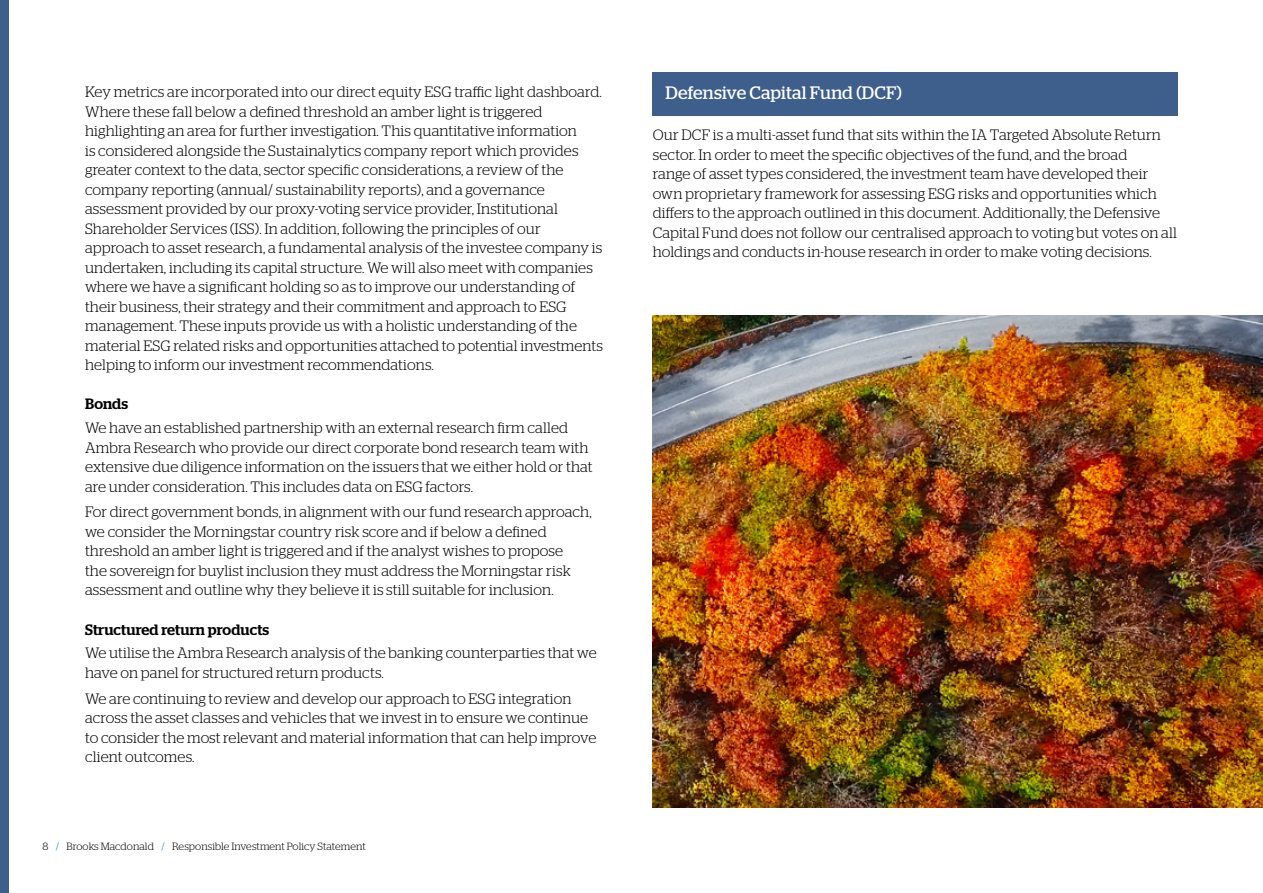
<style>
.page{position:relative;width:1263px;height:893px;background:#fff}
.page>*{position:absolute;margin:0;border:0;box-sizing:border-box;transform-origin:0 0}
.t1{font:18px "Stag";letter-spacing:.01em;color:#fff}
.t2{font:300 15px/19.5px "Stag";letter-spacing:.01em;color:#000}
.t3{font:500 15px "Stag";letter-spacing:.01em;color:#000}
.t4{font:300 10.5px "Stag";letter-spacing:.005em;color:#000}
.s1{color:#0081b6}
</style>
<div class="page">
<div style="left:653px;top:72px;width:525px;height:44px;background:#3e5e8b"></div>
<div style="left:0;top:0;width:9px;height:893px;background:#3e5e8b"></div>
<img style="left:653px;top:315px;width:610px;height:493px">
<p class="t2" style="left:85px;top:82px;width:519px">Key metrics are incorporated into our direct equity ESG traffic light dashboard.<br>Where these fall below a defined threshold an amber light is triggered highlighting an area for further investigation. This quantitative information<br>is considered alongside the Sustainalytics company report which provides greater context to the data, sector specific considerations, a review of the company reporting (annual/ sustainability reports), and a governance assessment provided by our proxy-voting service provider, Institutional Shareholder Services (ISS). In addition, following the principles of our approach to asset research, a fundamental analysis of the investee company is undertaken, including its capital structure. We will also meet with companies where we have a significant holding so as to improve our understanding of their business, their strategy and their commitment and approach to ESG management. These inputs provide us with a holistic understanding of the material ESG related risks and opportunities attached to potential investments helping to inform our investment recommendations.</p>
<p class="t3" style="left:85px;top:395px;width:45px">Bonds</p>
<p class="t2" style="left:85px;top:418px;width:509px">We have an established partnership with an external research firm called Ambra Research who provide our direct corporate bond research team with extensive due diligence information on the issuers that we either hold or that are under consideration. This includes data on ESG factors.</p>
<p class="t2" style="left:85px;top:502px;width:508px">For direct government bonds, in alignment with our fund research approach, we consider the Morningstar country risk score and if below a defined threshold an amber light is triggered and if the analyst wishes to propose<br>the sovereign for buylist inclusion they must address the Morningstar risk assessment and outline why they believe it is still suitable for inclusion.</p>
<p class="t3" style="left:85px;top:621px;width:186px">Structured return products</p>
<p class="t2" style="left:85px;top:643px;width:513px">We utilise the Ambra Research analysis of the banking counterparties that we have on panel for structured return products.</p>
<p class="t2" style="left:85px;top:689px;width:513px">We are continuing to review and develop our approach to ESG integration across the asset classes and vehicles that we invest in to ensure we continue to consider the most relevant and material information that can help improve client outcomes.</p>
<p class="t4" style="left:43px;top:841px;width:325px">8 <span class="s1">/</span> Brooks Macdonald <span class="s1">/</span> Responsible Investment Policy Statement</p>
<p class="t1" style="left:665px;top:83px;width:238px">Defensive Capital Fund (DCF)</p>
<p class="t2" style="left:653px;top:125px;width:526px">Our DCF is a multi-asset fund that sits within the IA Targeted Absolute Return sector. In order to meet the specific objectives of the fund, and the broad<br>range of asset types considered, the investment team have developed their own proprietary framework for assessing ESG risks and opportunities which differs to the approach outlined in this document. Additionally, the Defensive Capital Fund does not follow our centralised approach to voting but votes on all holdings and conducts in-house research in order to make voting decisions.</p>
</div>
